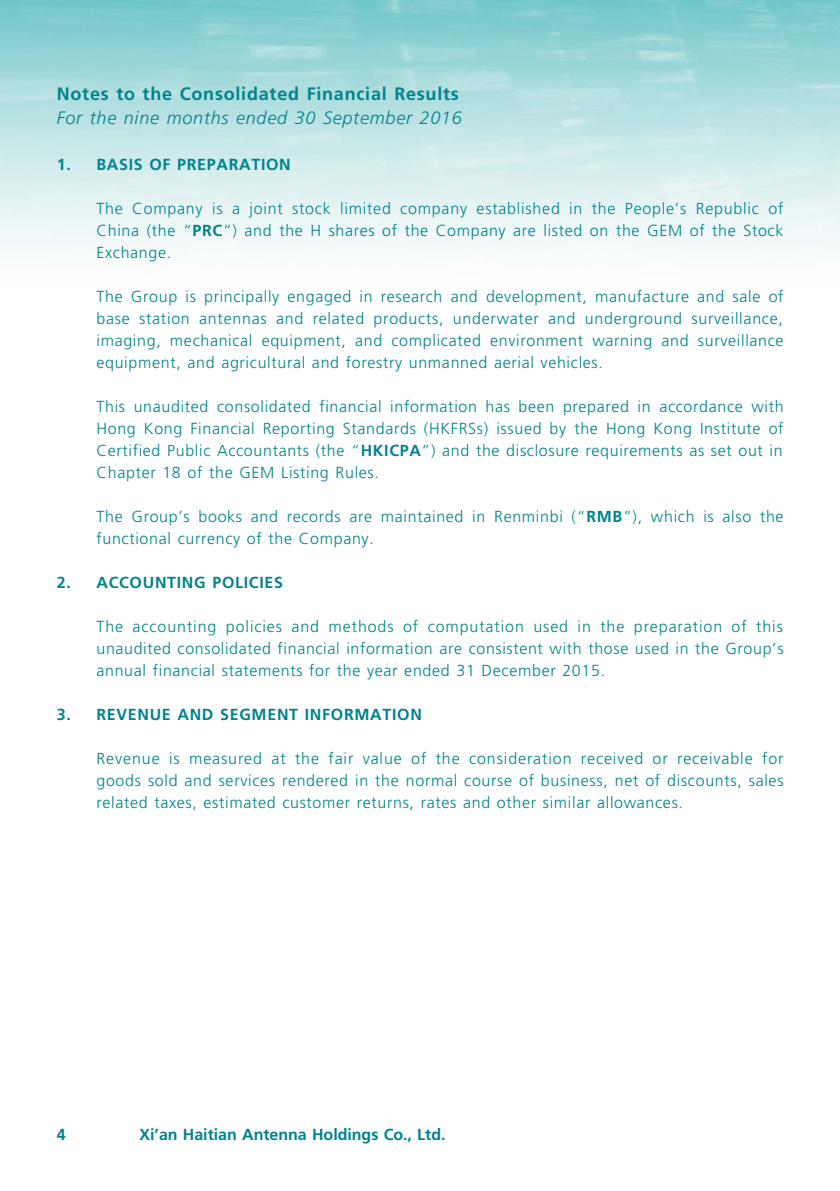
<style>
.page{position:relative;width:840px;height:1191px;background:#fff}
.page>*{position:absolute;margin:0;border:0;box-sizing:border-box;transform-origin:0 0}
.t1{font:700 18px "Frutiger LT Std";letter-spacing:.04em;color:#00838d}
.t2{font:italic 300 18px "Frutiger LT Std";letter-spacing:.04em;color:#00838d}
.t3{font:300 16px/22px "Frutiger LT Std";letter-spacing:.04em;color:#00838d;text-align:justify}
.t4{font:700 16px "Frutiger LT Std";letter-spacing:.04em;color:#00838d}
.t5{font:700 16px "Frutiger LT Std";letter-spacing:-.005em;color:#00838d}
.s1{font-weight:700}
</style>
<div class="page">
<p class="t1" style="left:57px;top:83px;width:403px">Notes to the Consolidated Financial Results</p>
<p class="t2" style="left:57px;top:107px;width:406px">For the nine months ended 30 September 2016</p>
<p class="t4" style="left:57px;top:155px;width:235px">1. BASIS OF PREPARATION</p>
<p class="t3" style="left:96px;top:198px;width:688px">The Company is a joint stock limited company established in the People’s Republic of China (the “<span class="s1">PRC</span>”) and the H shares of the Company are listed on the GEM of the Stock Exchange.</p>
<p class="t3" style="left:96px;top:286px;width:688px">The Group is principally engaged in research and development, manufacture and sale of base station antennas and related products, underwater and underground surveillance, imaging, mechanical equipment, and complicated environment warning and surveillance equipment, and agricultural and forestry unmanned aerial vehicles.</p>
<p class="t3" style="left:96px;top:396px;width:688px">This unaudited consolidated financial information has been prepared in accordance with Hong Kong Financial Reporting Standards (HKFRSs) issued by the Hong Kong Institute of Certified Public Accountants (the “<span class="s1">HKICPA</span>”) and the disclosure requirements as set out in Chapter 18 of the GEM Listing Rules.</p>
<p class="t3" style="left:96px;top:506px;width:688px">The Group’s books and records are maintained in Renminbi (“<span class="s1">RMB</span>”), which is also the functional currency of the Company.</p>
<p class="t4" style="left:57px;top:573px;width:228px">2. ACCOUNTING POLICIES</p>
<p class="t3" style="left:96px;top:616px;width:688px">The accounting policies and methods of computation used in the preparation of this unaudited consolidated financial information are consistent with those used in the Group’s annual financial statements for the year ended 31 December 2015.</p>
<p class="t4" style="left:57px;top:705px;width:366px">3. REVENUE AND SEGMENT INFORMATION</p>
<p class="t3" style="left:96px;top:748px;width:688px">Revenue is measured at the fair value of the consideration received or receivable for goods sold and services rendered in the normal course of business, net of discounts, sales related taxes, estimated customer returns, rates and other similar allowances.</p>
<p class="t4" style="left:57px;top:1124px;width:10px">4</p>
<p class="t5" style="left:139px;top:1124px;width:307px">Xi’an Haitian Antenna Holdings Co., Ltd.</p>
</div>
